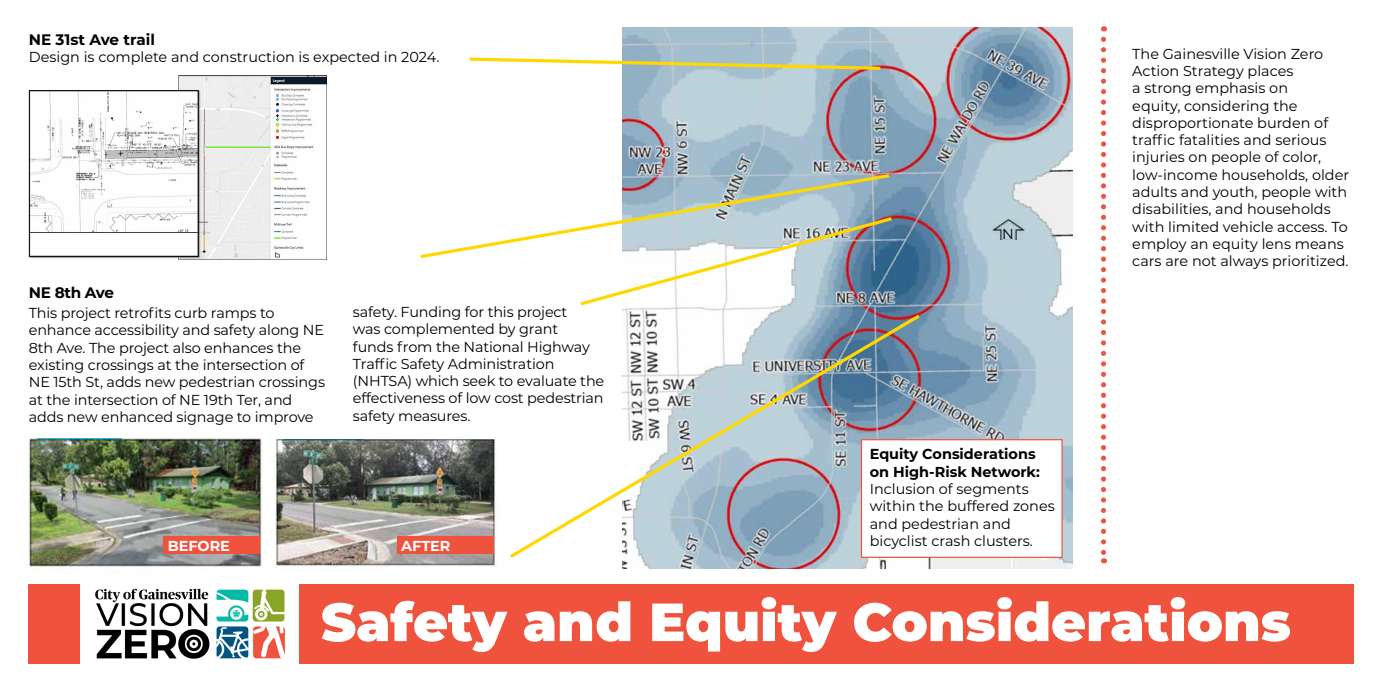
<style>
.page{position:relative;width:1383px;height:692px;background:#fff}
.page>*{position:absolute;margin:0;border:0;box-sizing:border-box;transform-origin:0 0}
.t1{font:900 53.6px "Montserrat";color:#fff}
.t2{font:700 15.2px "Montserrat";letter-spacing:-.005em;color:#000}
.t3{font:14.4px/17.3px "Montserrat";letter-spacing:-.01em;color:#000}
.t4{font:700 14.4px/17.3px "Montserrat";color:#000}
.t5{font:700 14.4px "Montserrat";color:#fff}
</style>
<div class="page">
<div style="left:29px;top:583px;width:1325px;height:79px;background:#f0533d"></div>
<div style="left:81px;top:583px;width:218px;height:81px;background:#fff"></div>
<img style="left:95px;top:588px;width:190px;height:71px">
<svg style="left:1101px;top:39px;width:5px;height:524px"></svg>
<img style="left:622px;top:27px;width:450px;height:541px">
<img style="left:991px;top:218px;width:33px;height:21px">
<svg style="left:469px;top:56px;width:414px;height:16px"></svg>
<svg style="left:580px;top:214px;width:315px;height:93px"></svg>
<svg style="left:420px;top:172px;width:472px;height:88px"></svg>
<svg style="left:510px;top:311px;width:413px;height:249px"></svg>
<img style="left:28px;top:438px;width:234px;height:132px">
<div style="left:164px;top:536px;width:96px;height:18px;background:#f0533d"></div>
<img style="left:275px;top:439px;width:222px;height:128px">
<div style="left:397px;top:536px;width:96px;height:18px;background:#f0533d"></div>
<img style="left:29px;top:75px;width:297px;height:184px">
<div style="left:861px;top:439px;width:201px;height:118px;background:#fff;border:1px solid #f0533d"></div>
<p class="t2" style="left:29px;top:28px;width:128px">NE 31st Ave trail</p>
<p class="t3" style="left:29px;top:48px;width:412px">Design is complete and construction is expected in 2024.</p>
<p class="t2" style="left:29px;top:281px;width:87px">NE 8th Ave</p>
<p class="t3" style="left:29px;top:303px;width:298px">This project retrofits curb ramps to enhance accessibility and safety along NE 8th Ave. The project also enhances the existing crossings at the intersection of NE 15th St, adds new pedestrian crossings at the intersection of NE 19th Ter, and adds new enhanced signage to improve</p>
<p class="t3" style="left:353px;top:302px;width:253px">safety. Funding for this project<br>was complemented by grant<br>funds from the National Highway<br>Traffic Safety Administration (NHTSA) which seek to evaluate the effectiveness of low cost pedestrian safety measures.</p>
<p class="t5" style="left:168px;top:534px;width:64px">BEFORE</p>
<p class="t5" style="left:401px;top:534px;width:51px">AFTER</p>
<p class="t3" style="left:1002px;top:224px;width:13px">N</p>
<p class="t4" style="left:869px;top:444px;width:172px">Equity Considerations on High-Risk Network:</p>
<p class="t3" style="left:869px;top:479px;width:186px">Inclusion of segments within the buffered zones and pedestrian and bicyclist crash clusters.</p>
<p class="t3" style="left:1132px;top:44px;width:218px">The Gainesville Vision Zero<br>Action Strategy places<br>a strong emphasis on<br>equity, considering the disproportionate burden of traffic fatalities and serious injuries on people of color, low-income households, older adults and youth, people with disabilities, and households with limited vehicle access. To employ an equity lens means cars are not always prioritized.</p>
<h1 class="t1" style="left:321px;top:581px;width:971px">Safety and Equity Considerations</h1>
</div>
